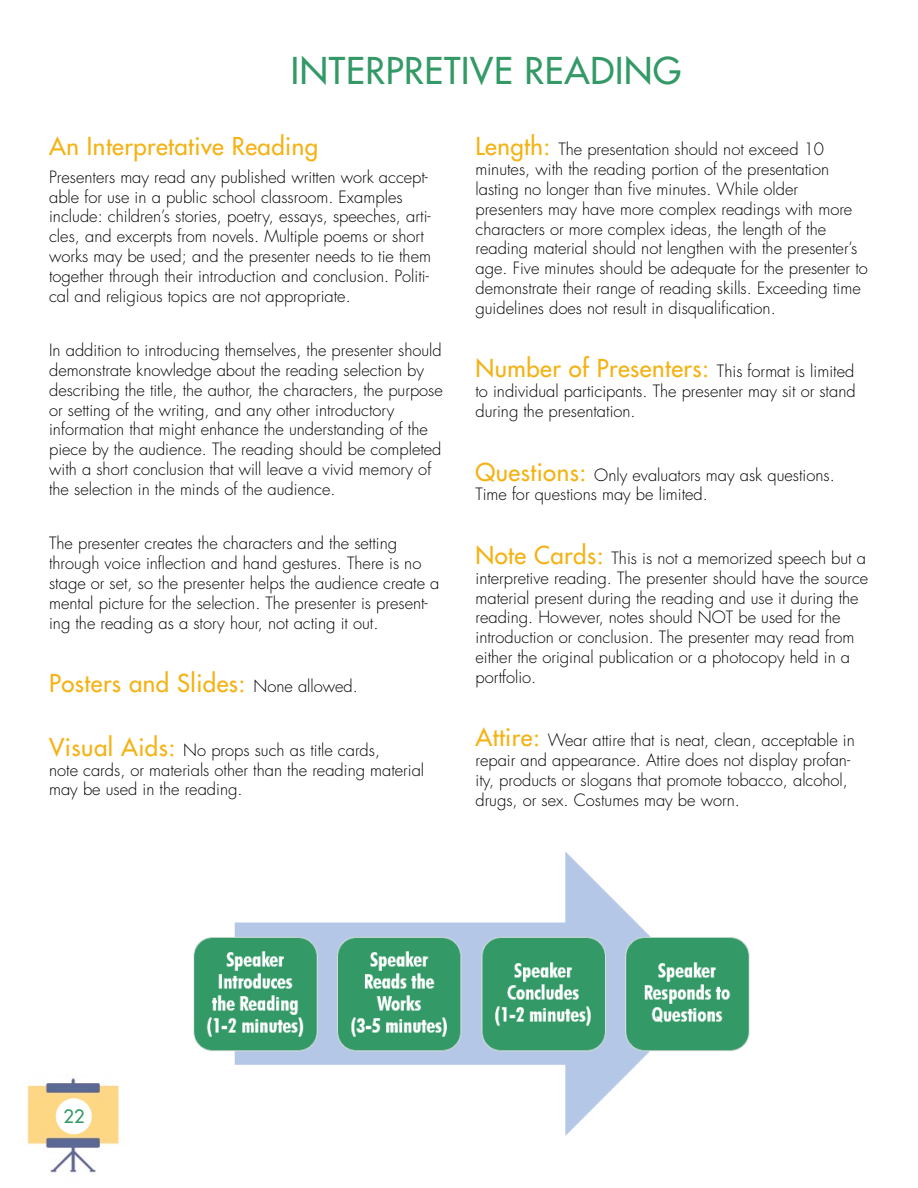
<style>
.page{position:relative;width:918px;height:1188px;background:#fff}
.page>*{position:absolute;margin:0;border:0;box-sizing:border-box;transform-origin:0 0}
.t1{font:500 36px "Futura Std";color:#396}
.t2{font:500 24px "Futura Std";letter-spacing:.02em;color:#f4b213}
.t3{font:500 18px "Futura Std";color:#396}
.t4{font:300 16.5px/19.8px "Futura Std";color:#000}
.s1{font-weight:300;font-size:16.5px;color:#000}
.s2{font-weight:500;font-size:24px;color:#f4b213}
</style>
<div class="page">
<img style="left:27px;top:1078px;width:93px;height:95px">
<div style="left:56px;top:1098px;width:36px;height:36px;background:#fff;border-radius:50%"></div>
<img style="left:193px;top:851px;width:557px;height:285px">
<h1 class="t1" style="left:291px;top:48px;width:30px">Interpretive</h1>
<h1 class="t1" style="left:525px;top:48px;width:44px">Reading</h1>
<h2 class="t2" style="left:49px;top:132px;width:271px">An Interpretative Reading</h2>
<p class="t4" style="left:49px;top:167px;width:383px">Presenters may read any published written work accept&shy;able for use in a public school classroom. Examples include: children’s stories, poetry, essays, speeches, arti&shy;cles, and excerpts from novels. Multiple poems or short works may be used; and the presenter needs to tie them together through their introduction and conclusion. Politi&shy;cal and religious topics are not appropriate.</p>
<p class="t4" style="left:49px;top:341px;width:395px">In addition to introducing themselves, the presenter should demonstrate knowledge about the reading selection by describing the title, the author, the characters, the purpose or setting of the writing, and any other introductory information that might enhance the understanding of the piece by the audience. The reading should be completed with a short conclusion that will leave a vivid memory of the selection in the minds of the audience.</p>
<p class="t4" style="left:49px;top:534px;width:392px">The presenter creates the characters and the setting through voice inflection and hand gestures. There is no stage or set, so the presenter helps the audience create a mental picture for the selection. The presenter is present&shy;ing the reading as a story hour, not acting it out.</p>
<h2 class="t2" style="left:49px;top:668px;width:310px">Posters and Slides: <span class="s1">None allowed.</span></h2>
<p class="t4" style="left:49px;top:740px;width:377px"><span class="s2">Visual Aids:</span> No props such as title cards,<br>note cards, or materials other than the reading material may be used in the reading.</p>
<p class="t4" style="left:475px;top:140px;width:394px"><span class="s2">Length:</span> The presentation should not exceed 10 minutes, with the reading portion of the presentation lasting no longer than five minutes. While older presenters may have more complex readings with more characters or more complex ideas, the length of the reading material should not lengthen with the presenter’s age. Five minutes should be adequate for the presenter to demonstrate their range of reading skills. Exceeding time guidelines does not result in disqualification.</p>
<h2 class="t2" style="left:476px;top:354px;width:380px">Number of Presenters: <span class="s1">This format is limited</span></h2>
<p class="t4" style="left:476px;top:382px;width:382px">to individual participants. The presenter may sit or stand during the presentation.</p>
<p class="t4" style="left:476px;top:465px;width:361px"><span class="s2">Questions:</span> Only evaluators may ask questions.<br>Time for questions may be limited.</p>
<p class="t4" style="left:476px;top:549px;width:394px"><span class="s2">Note Cards:</span> This is not a memorized speech but a interpretive reading. The presenter should have the source material present during the reading and use it during the reading. However, notes should NOT be used for the introduction or conclusion. The presenter may read from either the original publication or a photocopy held in a portfolio.</p>
<p class="t4" style="left:475px;top:731px;width:381px"><span class="s2">Attire:</span> Wear attire that is neat, clean, acceptable in repair and appearance. Attire does not display profan&shy;ity, products or slogans that promote tobacco, alcohol, drugs, or sex. Costumes may be worn.</p>
<p class="t3" style="left:64px;top:1105px;width:22px">22</p>
</div>
